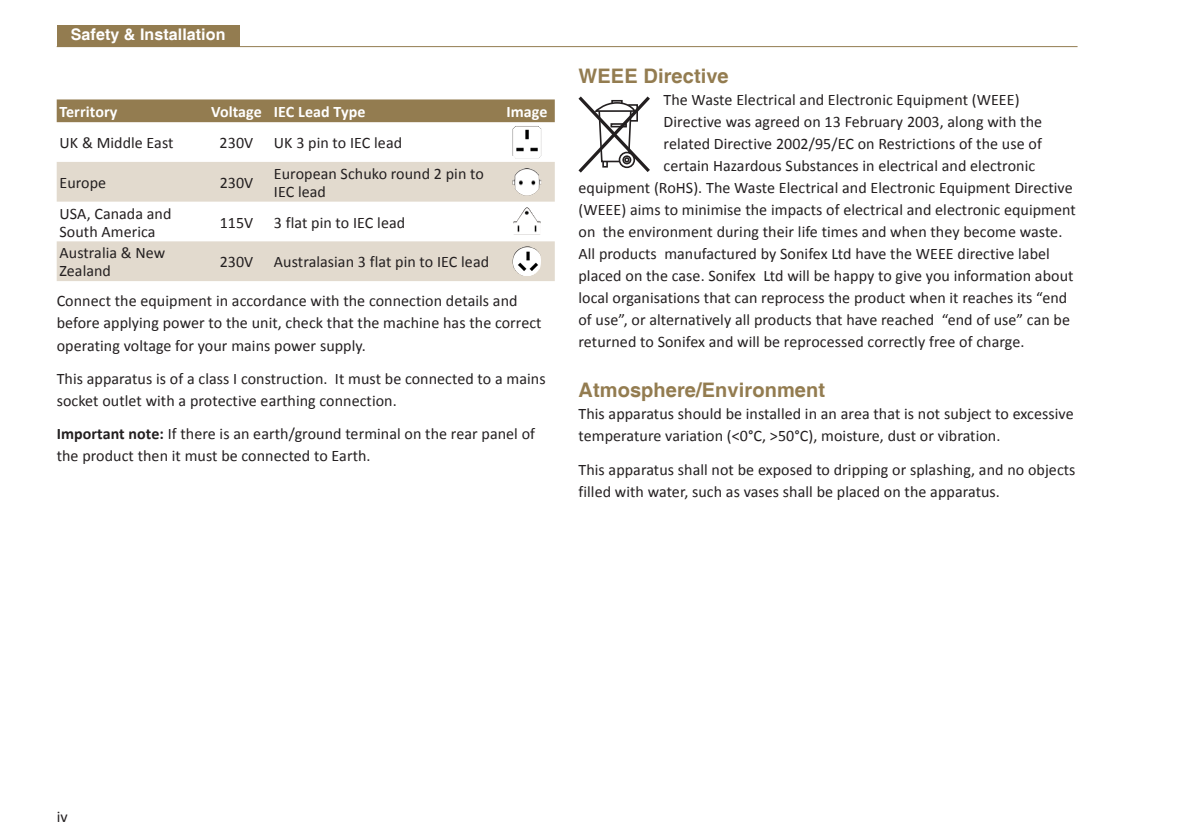
<style>
.page{position:relative;width:1191px;height:840px;background:#fff}
.page>*{position:absolute;margin:0;border:0;box-sizing:border-box;transform-origin:0 0}
.t1{font:700 20px "Helvetica";letter-spacing:.005em;color:#937c50}
.t2{font:16px/22px "Calibri";letter-spacing:.005em;color:#231f20}
.t3{font:700 16px "Calibri";letter-spacing:.005em;color:#fff}
.t4{font:700 16px "Helvetica";letter-spacing:.005em;color:#fff}
.s1{font-weight:700}
</style>
<div class="page">
<div style="left:57px;top:25px;width:182px;height:22px;background:#937c50"></div>
<hr style="left:57px;top:46px;width:1020px;height:1px;background:#937c50">
<div style="left:57px;top:99px;width:498px;height:23px;background:#937c50"></div>
<svg style="left:57px;top:162px;width:498px;height:119px;fill:#e2dace"></svg>
<img style="left:513px;top:126px;width:28px;height:32px">
<img style="left:512px;top:168px;width:29px;height:27px">
<img style="left:513px;top:207px;width:28px;height:27px">
<img style="left:512px;top:246px;width:29px;height:30px">
<svg style="left:578px;top:96px;width:72px;height:77px"></svg>
<p class="t4" style="left:71px;top:26px;width:156px">Safety &amp; Installation</p>
<p class="t3" style="left:60px;top:105px;width:59px">Territory</p>
<p class="t3" style="left:211px;top:105px;width:156px">Voltage IEC Lead Type</p>
<p class="t3" style="left:506px;top:105px;width:42px">Image</p>
<p class="t2" style="left:60px;top:133px;width:115px">UK &amp; Middle East</p>
<p class="t2" style="left:220px;top:133px;width:35px">230V</p>
<p class="t2" style="left:274px;top:133px;width:130px">UK 3 pin to IEC lead</p>
<p class="t2" style="left:60px;top:173px;width:48px">Europe</p>
<p class="t2" style="left:220px;top:173px;width:35px">230V</p>
<p class="t2" style="left:274px;top:166px;width:211px;line-height:18px">European Schuko round 2 pin to<br>IEC lead</p>
<p class="t2" style="left:60px;top:205px;width:113px;line-height:18px">USA, Canada and<br>South America</p>
<p class="t2" style="left:220px;top:212px;width:35px">115V</p>
<p class="t2" style="left:274px;top:212px;width:133px">3 flat pin to IEC lead</p>
<p class="t2" style="left:60px;top:245px;width:107px;line-height:18px">Australia &amp; New<br>Zealand</p>
<p class="t2" style="left:220px;top:252px;width:35px">230V</p>
<p class="t2" style="left:274px;top:252px;width:217px">Australasian 3 flat pin to IEC lead</p>
<p class="t2" style="left:57px;top:291px;width:486px">Connect the equipment in accordance with the connection details and before applying power to the unit, check that the machine has the correct operating voltage for your mains power supply.</p>
<p class="t2" style="left:57px;top:368px;width:490px">This apparatus is of a class I construction. It must be connected to a mains socket outlet with a protective earthing connection.</p>
<p class="t2" style="left:57px;top:424px;width:480px"><span class="s1">Important note:</span> If there is an earth/ground terminal on the rear panel of the product then it must be connected to Earth.</p>
<p class="t1" style="left:578px;top:64px;width:152px">WEEE Directive</p>
<p class="t2" style="left:663px;top:90px;width:357px">The Waste Electrical and Electronic Equipment (WEEE)</p>
<p class="t2" style="left:663px;top:112px;width:380px">Directive was agreed on 13 February 2003, along with the</p>
<p class="t2" style="left:663px;top:134px;width:380px">related Directive 2002/95/EC on Restrictions of the use of</p>
<p class="t2" style="left:663px;top:156px;width:373px">certain Hazardous Substances in electrical and electronic</p>
<p class="t2" style="left:578px;top:178px;width:495px">equipment (RoHS). The Waste Electrical and Electronic Equipment Directive</p>
<p class="t2" style="left:578px;top:200px;width:499px">(WEEE) aims to minimise the impacts of electrical and electronic equipment</p>
<p class="t2" style="left:578px;top:222px;width:485px">on the environment during their life times and when they become waste.</p>
<p class="t2" style="left:578px;top:244px;width:473px">All products manufactured by Sonifex Ltd have the WEEE directive label</p>
<p class="t2" style="left:578px;top:266px;width:496px">placed on the case. Sonifex Ltd will be happy to give you information about</p>
<p class="t2" style="left:578px;top:288px;width:490px">local organisations that can reprocess the product when it reaches its “end</p>
<p class="t2" style="left:578px;top:310px;width:493px">of use”, or alternatively all products that have reached “end of use” can be</p>
<p class="t2" style="left:578px;top:332px;width:447px">returned to Sonifex and will be reprocessed correctly free of charge.</p>
<p class="t1" style="left:578px;top:378px;width:248px">Atmosphere/Environment</p>
<p class="t2" style="left:578px;top:404px;width:496px">This apparatus should be installed in an area that is not subject to excessive temperature variation (&lt;0°C, &gt;50°C), moisture, dust or vibration.</p>
<p class="t2" style="left:578px;top:459px;width:498px">This apparatus shall not be exposed to dripping or splashing, and no objects filled with water, such as vases shall be placed on the apparatus.</p>
<p class="t2" style="left:57px;top:806px;width:12px">iv</p>
</div>
